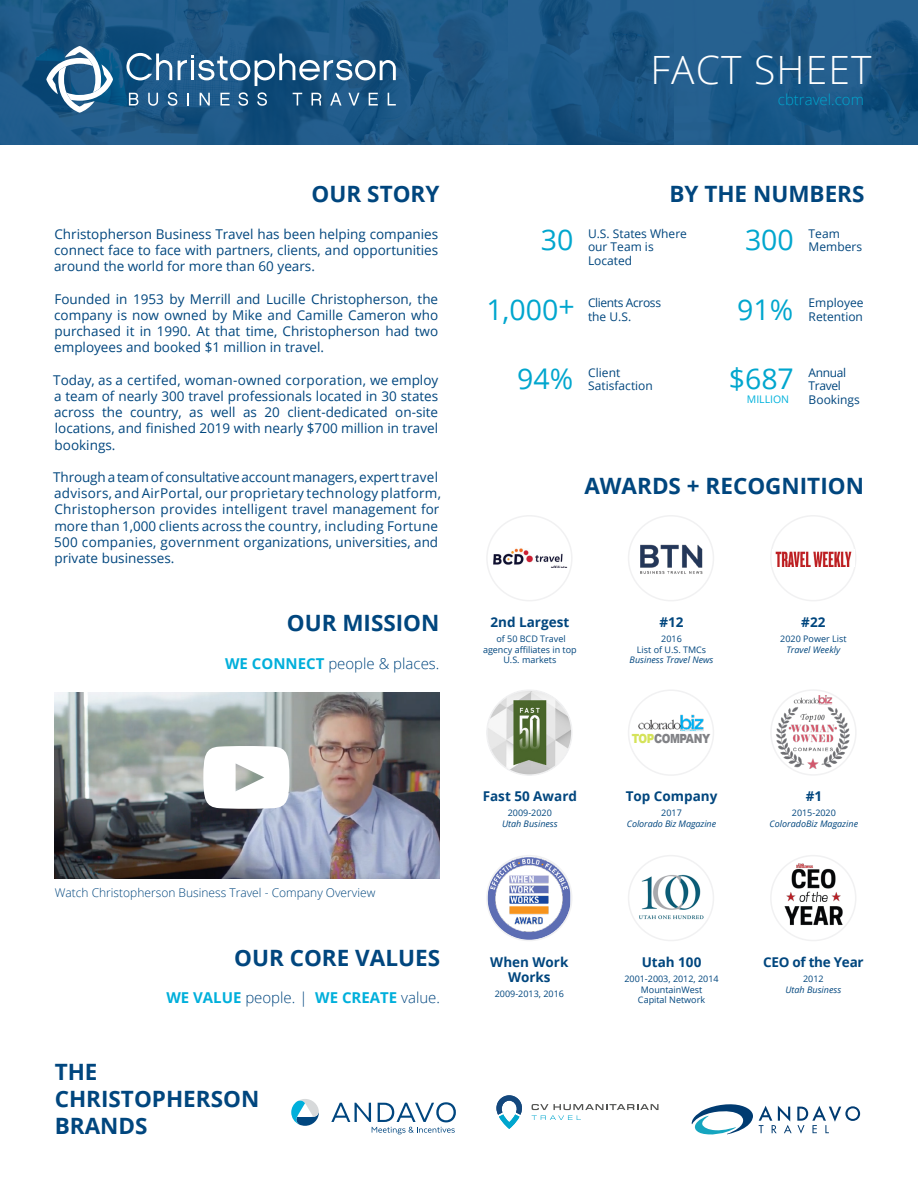
<style>
.page{position:relative;width:918px;height:1188px;background:#fff}
.page>*{position:absolute;margin:0;border:0;box-sizing:border-box;transform-origin:0 0}
.t1{font:300 39px "Open Sans";letter-spacing:.03em;color:#fff}
.t2{font:28.5px "Open Sans";color:#00a6ce}
.t3{font:700 22.5px/27px "Open Sans";color:#00467e}
.t4{font:700 15px "Open Sans";color:#00afdb}
.t5{font:300 15px "Open Sans";color:#00467f}
.t6{font:300 15px "Open Sans";color:#00a6ce}
.t7{font:13.5px/16.2px "Open Sans";color:#00467e;text-align:justify}
.t8{font:13.5px/16.2px "Open Sans";letter-spacing:.02em;color:#00467e}
.t9{font:700 13.5px/15px "Open Sans";color:#00467e;text-align:center}
.t10{font:700 13.5px "Open Sans";letter-spacing:-.02em;color:#00467e}
.t11{font:900 12.6px "Arial";letter-spacing:-.04em;color:#818286;scale:.83 1}
.t12{font:12px/13.5px "Open Sans";color:#00467e}
.t13{font:300 12px "Open Sans";color:#00467e}
.t14{font:12px/13.5px "Open Sans";letter-spacing:-.03em;color:#00467e}
.t15{font:10.5px "Open Sans";color:#00b2dc}
.t16{font:9px/10.8px "Open Sans";color:#00467e;text-align:center}
.t17{font:italic 9px "Open Sans";color:#00467e}
.s1{font-weight:700;color:#00afdb}
.s2{font-weight:300;color:#00467f}
.s3{color:#d5e35a}
</style>
<div class="page">
<svg style="left:496px;top:1095px;width:26px;height:34px"></svg>
<svg style="left:532px;top:1104px;width:126px;height:16px"></svg>
<svg style="left:759px;top:1106px;width:101px;height:28px"></svg>
<svg style="left:692px;top:1104px;width:61px;height:30px"></svg>
<svg style="left:0;top:0;width:918px;height:145px;background:#1c5785"></svg>
<svg style="left:331px;top:1102px;width:125px;height:32px"></svg>
<svg style="left:291px;top:1099px;width:28px;height:27px"></svg>
<div style="left:486px;top:515px;width:87px;height:86px;border:2px solid #f1f1f2;border-radius:50%"></div>
<img style="left:493px;top:548px;width:74px;height:20px">
<img style="left:775px;top:695px;width:76px;height:74px">
<div style="left:770px;top:689px;width:87px;height:87px;border:2px solid #f1f1f2;border-radius:50%"></div>
<img style="left:487px;top:690px;width:85px;height:85px;border-radius:42px">
<div style="left:486px;top:689px;width:87px;height:87px;border:2px solid #f1f1f2;border-radius:50%"></div>
<div style="left:770px;top:515px;width:87px;height:86px;border:2px solid #f1f1f2;border-radius:50%"></div>
<img style="left:773px;top:550px;width:81px;height:17px">
<img style="left:784px;top:863px;width:59px;height:62px">
<div style="left:770px;top:855px;width:87px;height:86px;border:2px solid #f1f1f2;border-radius:50%"></div>
<img style="left:489px;top:858px;width:81px;height:80px">
<div style="left:486px;top:855px;width:87px;height:86px;border:2px solid #f1f1f2;border-radius:50%"></div>
<img style="left:628px;top:536px;width:86px;height:45px">
<img style="left:630px;top:869px;width:82px;height:56px">
<div style="left:628px;top:855px;width:86px;height:86px;border:2px solid #f1f1f2;border-radius:50%"></div>
<div style="left:628px;top:689px;width:86px;height:87px;border:2px solid #f1f1f2;border-radius:50%"></div>
<img style="left:637px;top:708px;width:68px;height:24px">
<svg style="left:46px;top:46px;width:67px;height:66px"></svg>
<svg style="left:129px;top:93px;width:9px;height:13px"></svg>
<svg style="left:148px;top:93px;width:10px;height:13px"></svg>
<svg style="left:168px;top:92px;width:9px;height:14px"></svg>
<svg style="left:187px;top:93px;width:2px;height:13px"></svg>
<svg style="left:200px;top:93px;width:10px;height:13px"></svg>
<svg style="left:220px;top:93px;width:10px;height:13px"></svg>
<svg style="left:238px;top:92px;width:10px;height:14px"></svg>
<svg style="left:257px;top:92px;width:10px;height:14px"></svg>
<svg style="left:293px;top:93px;width:9px;height:13px"></svg>
<svg style="left:312px;top:93px;width:9px;height:13px"></svg>
<svg style="left:330px;top:93px;width:12px;height:13px"></svg>
<svg style="left:348px;top:93px;width:12px;height:13px"></svg>
<svg style="left:369px;top:93px;width:9px;height:13px"></svg>
<svg style="left:388px;top:93px;width:8px;height:13px"></svg>
<svg style="left:126px;top:53px;width:46px;height:27px"></svg>
<svg style="left:178px;top:53px;width:218px;height:33px"></svg>
<img style="left:55px;top:692px;width:384px;height:187px">
<svg style="left:203px;top:746px;width:86px;height:63px"></svg>
<h1 class="t1" style="left:650px;top:43px;width:223px">FACT SHEET</h1>
<p class="t6" style="left:778px;top:89px;width:88px">cbtravel.com</p>
<h3 class="t3" style="left:312px;top:180px;width:129px">OUR STORY</h3>
<h3 class="t3" style="left:669px;top:180px;width:197px">BY THE NUMBERS</h3>
<p class="t7" style="left:54px;top:226px;width:386px">Christopherson Business Travel has been helping companies connect face to face with partners, clients, and opportunities around the world for more than 60 years.</p>
<p class="t7" style="left:54px;top:290px;width:386px">Founded in 1953 by Merrill and Lucille Christopherson, the company is now owned by Mike and Camille Cameron who purchased it in 1990. At that time, Christopherson had two employees and booked $1 million in travel.</p>
<p class="t7" style="left:53px;top:371px;width:387px">Today, as a certifed, woman-owned corporation, we employ a team of nearly 300 travel professionals located in 30 states across the country, as well as 20 client-dedicated on-site locations, and finished 2019 with nearly $700 million in travel bookings.</p>
<p class="t8" style="left:53px;top:469px;width:389px">Through a team of consultative account managers, expert travel advisors, and AirPortal, our proprietary technology platform, Christopherson provides intelligent travel management for more than 1,000 clients across the country, including Fortune 500 companies, government organizations, universities, and private businesses.</p>
<h3 class="t3" style="left:287px;top:609px;width:154px">OUR MISSION</h3>
<p class="t5" style="left:225px;top:653px;width:216px"><span class="s1">WE CONNECT</span> people &amp; places.</p>
<p class="t13" style="left:55px;top:885px;width:322px">Watch Christopherson Business Travel - Company Overview</p>
<h3 class="t3" style="left:234px;top:943px;width:208px">OUR CORE VALUES</h3>
<p class="t4" style="left:166px;top:987px;width:275px">WE VALUE <span class="s2">people. |</span> WE CREATE <span class="s2">value.</span></p>
<h3 class="t3" style="left:55px;top:1058px;width:206px">THE<br>CHRISTOPHERSON<br>BRANDS</h3>
<h2 class="t2" style="left:541px;top:220px;width:34px">30</h2>
<p class="t12" style="left:588px;top:226px;width:100px">U.S. States Where our Team is<br>Located</p>
<h2 class="t2" style="left:745px;top:220px;width:50px">300</h2>
<p class="t12" style="left:809px;top:226px;width:55px">Team<br>Members</p>
<h2 class="t2" style="left:486px;top:290px;width:90px">1,000+</h2>
<p class="t14" style="left:588px;top:296px;width:75px">Clients Across</p>
<p class="t12" style="left:588px;top:309px;width:45px">the U.S.</p>
<h2 class="t2" style="left:737px;top:290px;width:58px">91%</h2>
<p class="t12" style="left:809px;top:296px;width:56px">Employee</p>
<p class="t12" style="left:809px;top:309px;width:56px">Retention</p>
<h2 class="t2" style="left:517px;top:359px;width:58px">94%</h2>
<p class="t12" style="left:588px;top:365px;width:33px">Client</p>
<p class="t12" style="left:588px;top:379px;width:66px">Satisfaction</p>
<h2 class="t2" style="left:729px;top:359px;width:67px">$687</h2>
<p class="t15" style="left:747px;top:392px;width:44px">MILLION</p>
<p class="t14" style="left:809px;top:365px;width:53px">Annual<br>Travel<br>Bookings</p>
<h3 class="t3" style="left:584px;top:471px;width:281px">AWARDS + RECOGNITION</h3>
<p class="t9" style="left:491px;top:614px;width:80px">2nd Largest</p>
<p class="t16" style="left:483px;top:633px;width:95px">of 50 BCD Travel agency affiliates in top<br>U.S. markets</p>
<p class="t9" style="left:483px;top:789px;width:96px">Fast 50 Award</p>
<p class="t16" style="left:508px;top:807px;width:46px">2009-2020</p>
<p class="t17" style="left:502px;top:818px;width:57px">Utah Business</p>
<p class="t9" style="left:659px;top:614px;width:26px">#12</p>
<p class="t16" style="left:637px;top:633px;width:71px">2016<br>List of U.S. TMCs</p>
<p class="t17" style="left:630px;top:654px;width:85px">Business Travel News</p>
<p class="t11" style="left:632px;top:729px;width:96px"><span class="s3">TOP</span>COMPANY</p>
<p class="t9" style="left:626px;top:789px;width:93px">Top Company</p>
<p class="t16" style="left:661px;top:807px;width:22px">2017</p>
<p class="t17" style="left:627px;top:818px;width:91px">Colorado Biz Magazine</p>
<p class="t9" style="left:801px;top:614px;width:26px">#22</p>
<p class="t16" style="left:780px;top:633px;width:68px">2020 Power List</p>
<p class="t17" style="left:787px;top:643px;width:55px">Travel Weekly</p>
<p class="t9" style="left:806px;top:788px;width:18px">#1</p>
<p class="t16" style="left:792px;top:807px;width:46px">2015-2020</p>
<p class="t17" style="left:770px;top:817px;width:90px">ColoradoBiz Magazine</p>
<p class="t9" style="left:490px;top:954px;width:80px">When Work<br>Works</p>
<p class="t16" style="left:495px;top:988px;width:71px">2009-2013, 2016</p>
<p class="t9" style="left:642px;top:954px;width:61px">Utah 100</p>
<p class="t16" style="left:624px;top:973px;width:96px">2001-2003, 2012, 2014<br>MountainWest<br>Capital Network</p>
<p class="t10" style="left:763px;top:952px;width:102px">CEO of the Year</p>
<p class="t16" style="left:803px;top:973px;width:22px">2012</p>
<p class="t17" style="left:786px;top:983px;width:57px">Utah Business</p>
</div>
